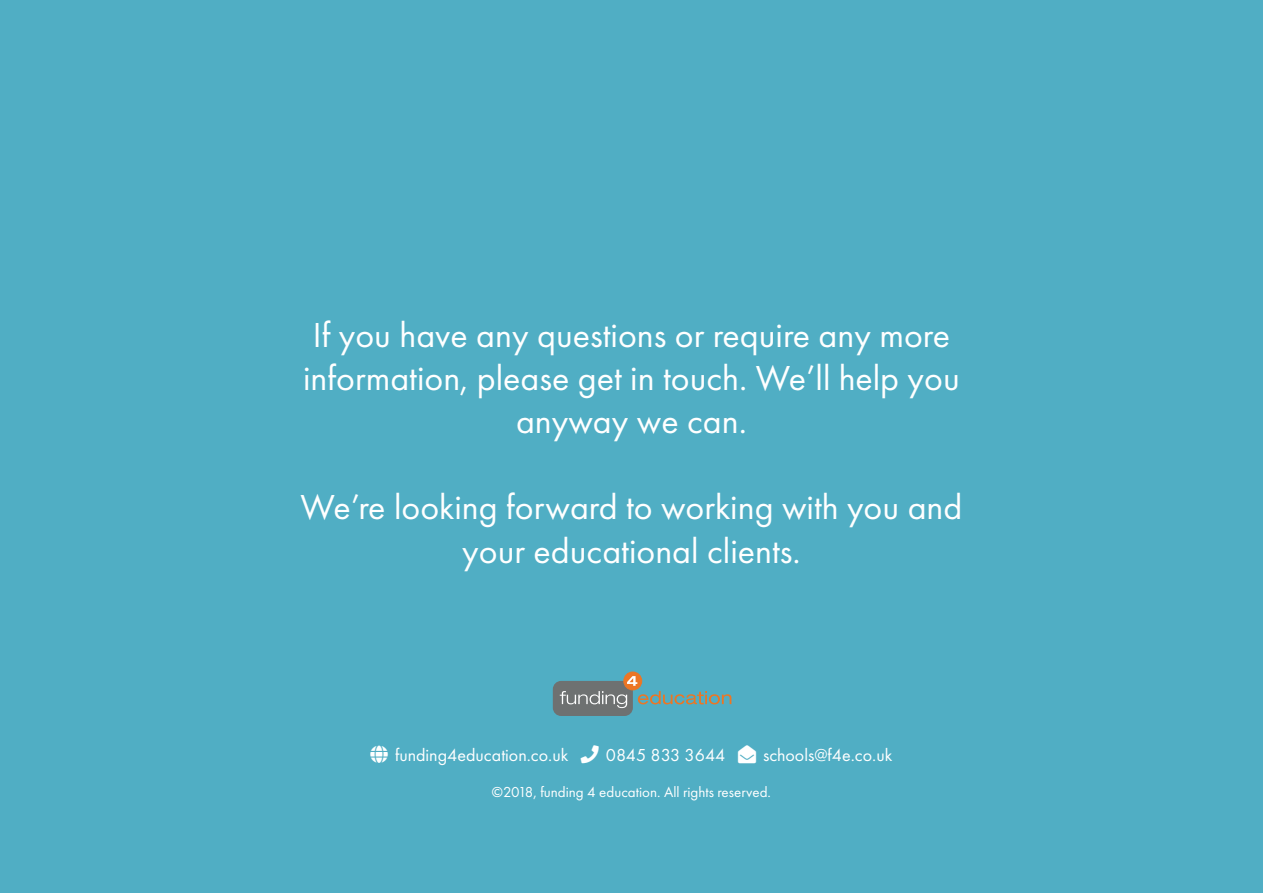
<style>
.page{position:relative;width:1263px;height:893px;background:#50aec4}
.page>*{position:absolute;margin:0;border:0;box-sizing:border-box;transform-origin:0 0}
.t1{font:36px/43.2px "Futura PT";color:#fff;text-align:center}
.t2{font:18px "Futura PT";color:#fff}
.t3{font:15px "Futura PT";color:#fff}
</style>
<div class="page">
<div style="left:553px;top:681px;width:80px;height:35px;background:#6e7171;border-radius:8px"></div>
<div style="left:624px;top:672px;width:18px;height:18px;background:#ec7624;border-radius:50%"></div>
<div style="left:624px;top:672px;width:18px;height:18px;border:1px solid #ec7624;border-radius:50%"></div>
<svg style="left:560px;top:676px;width:171px;height:32px"></svg>
<p class="t1" style="left:303px;top:313px;width:658px">If you have any questions or require any more information, please get in touch. We’ll help you anyway we can.</p>
<p class="t1" style="left:300px;top:486px;width:663px">We’re looking forward to working with you and your educational clients.</p>
<p class="t2" style="left:395px;top:744px;width:175px">funding4education.co.uk</p>
<p class="t2" style="left:606px;top:744px;width:121px">0845 833 3644</p>
<p class="t2" style="left:763px;top:744px;width:131px">schools@f4e.co.uk</p>
<p class="t3" style="left:492px;top:783px;width:280px">©2018, funding 4 education. All rights reserved.</p>
</div>
